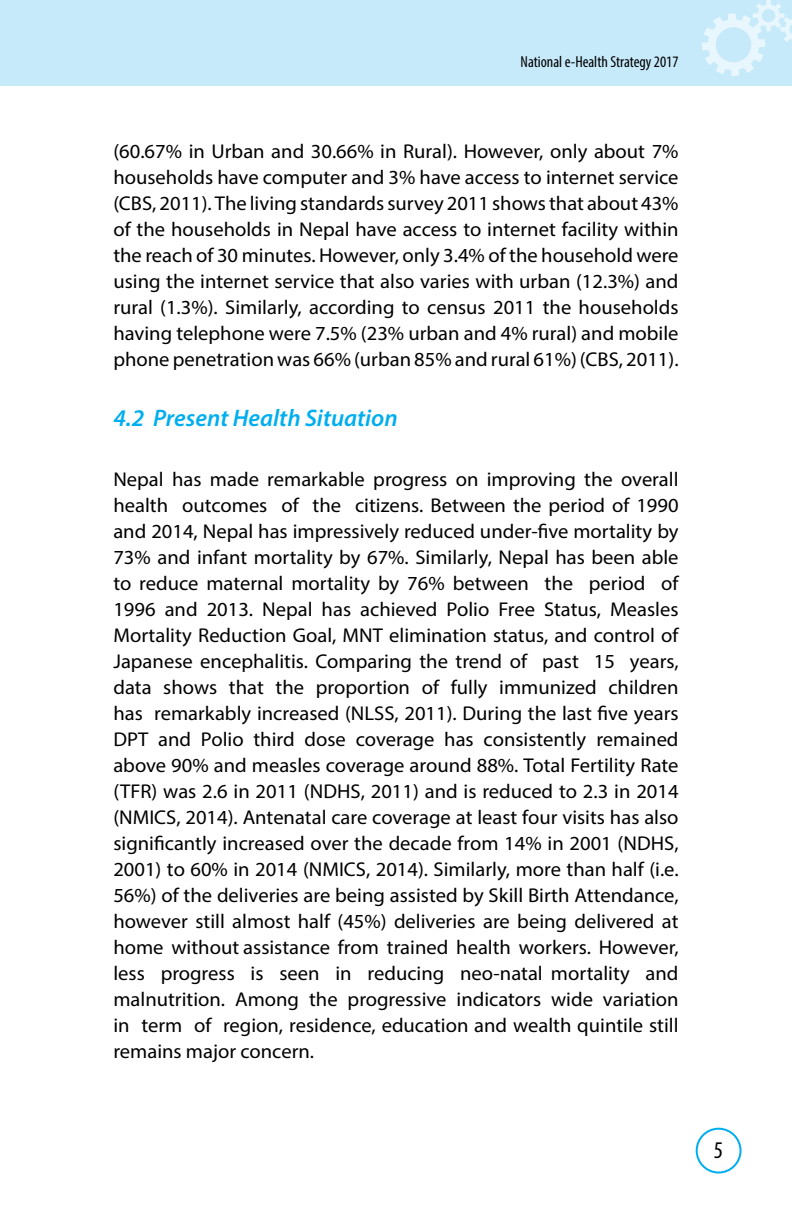
<style>
.page{position:relative;width:792px;height:1224px;background:#fff}
.page>*{position:absolute;margin:0;border:0;box-sizing:border-box;transform-origin:0 0}
.t1{font:italic 600 24px "Myriad Pro";color:#00aeef}
.t2{font:condensed 24px "Myriad Pro";color:#000}
.t3{font:20px/26px "Myriad Pro";color:#000;text-align:justify}
.t4{font:condensed 16px "Myriad Pro";color:#000}
</style>
<div class="page">
<div style="left:0;top:0;width:792px;height:85px;background:#c7eafb"></div>
<div style="left:696px;top:1128px;width:46px;height:46px;border:2px solid #00aeef;border-radius:50%"></div>
<svg style="left:702px;top:0;width:90px;height:76px"></svg>
<p class="t4" style="left:521px;top:52px;width:159px">National e-Health Strategy 2017</p>
<p class="t3" style="left:113px;top:138px;width:567px">(60.67% in Urban and 30.66% in Rural). However, only about 7% households have computer and 3% have access to internet service (CBS, 2011). The living standardssurvey 2011 showsthat about 43% of the households in Nepal have access to internet facility within the reach of 30 minutes. However, only 3.4% of the household were using the internet service that also varies with urban (12.3%) and rural (1.3%). Similarly, according to census 2011 the households having telephone were 7.5% (23% urban and 4% rural) and mobile phone penetration was 66%(urban 85%and rural 61%) (CBS, 2011).</p>
<p class="t1" style="left:113px;top:403px;width:286px">4.2 Present Health Situation</p>
<p class="t3" style="left:113px;top:466px;width:567px">Nepal has made remarkable progress on improving the overall health outcomes of the citizens. Between the period of 1990 and 2014, Nepal has impressively reduced under-five mortality by 73% and infant mortality by 67%. Similarly, Nepal has been able to reduce maternal mortality by 76% between the period of 1996 and 2013. Nepal has achieved Polio Free Status, Measles Mortality Reduction Goal, MNT elimination status, and control of Japanese encephalitis. Comparing the trend of past 15 years, data shows that the proportion of fully immunized children has remarkably increased (NLSS, 2011). During the last five years DPT and Polio third dose coverage has consistently remained above 90% and measles coverage around 88%. Total Fertility Rate (TFR) was 2.6 in 2011 (NDHS, 2011) and is reduced to 2.3 in 2014 (NMICS, 2014). Antenatal care coverage at least four visits has also significantly increased over the decade from 14% in 2001 (NDHS, 2001) to 60% in 2014 (NMICS, 2014). Similarly, more than half (i.e.<br>56%) of the deliveries are being assisted by Skill Birth Attendance, however still almost half (45%) deliveries are being delivered at home without assistance from trained health workers. However, less progress is seen in reducing neo-natal mortality and malnutrition. Among the progressive indicators wide variation in term of region, residence, education and wealth quintile still remains major concern.</p>
<p class="t2" style="left:714px;top:1136px;width:11px">5</p>
</div>
